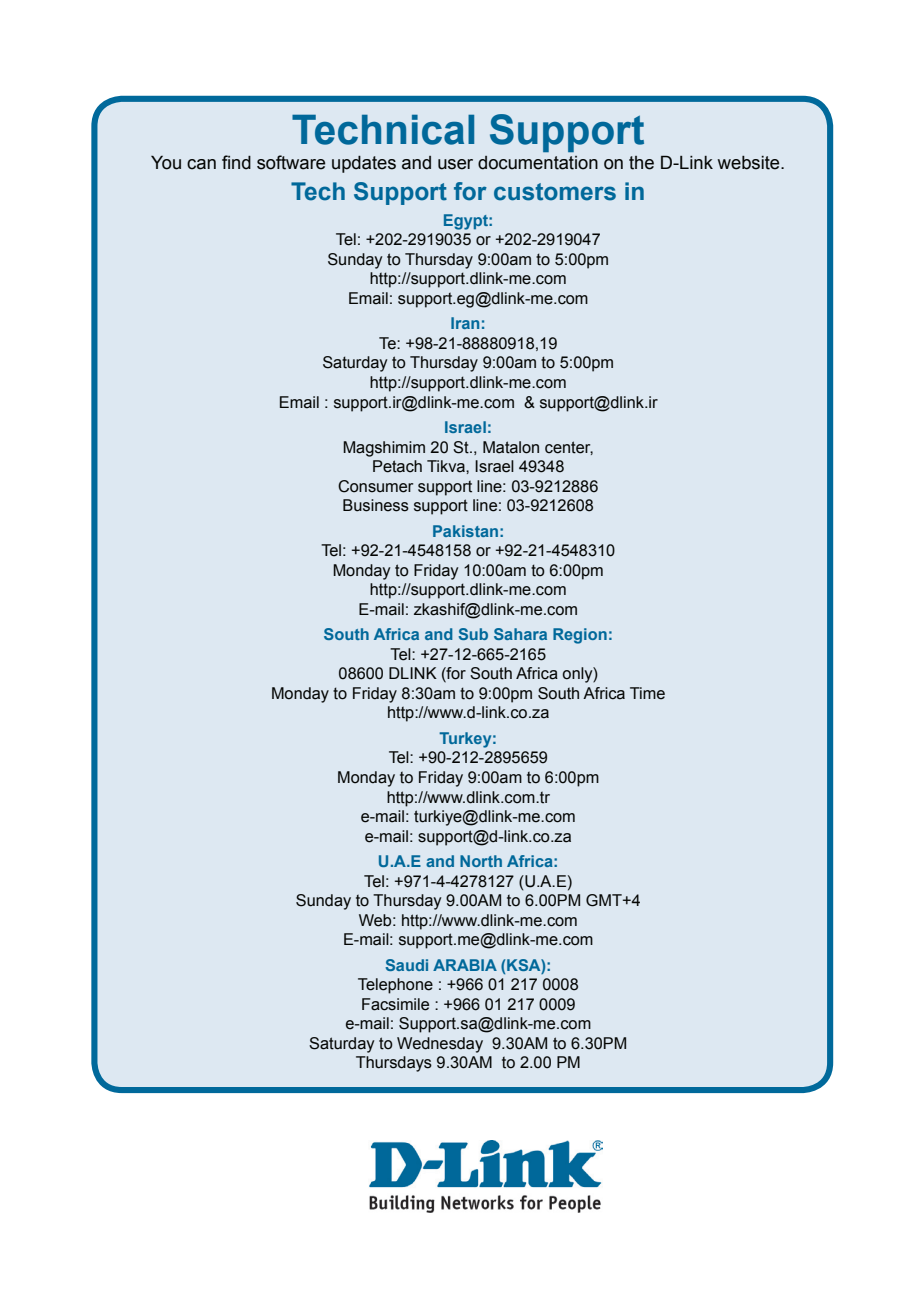
<style>
.page{position:relative;width:922px;height:1297px;background:#fff}
.page>*{position:absolute;margin:0;border:0;box-sizing:border-box;transform-origin:0 0}
.t1{font:700 40.75px "Arial";color:#00689a}
.t2{font:700 24.5px "Arial";color:#00689a}
.t3{font:18.25px "Arial";color:#040503}
.t4{font:16.25px/19.5px "Arial";color:#040503;text-align:center}
.t5{font:700 16.25px "Arial";color:#00689a}
</style>
<div class="page">
<div style="left:94px;top:99px;width:735px;height:991px;background:#dde8f2;border-radius:28px"></div>
<div style="left:91px;top:96px;width:742px;height:997px;border:6px solid #00699b;border-radius:28px"></div>
<img style="left:369px;top:1140px;width:233px;height:73px">
<h1 class="t1" style="left:292px;top:103px;width:354px">Technical Support</h1>
<p class="t3" style="left:151px;top:150px;width:635px">You can find software updates and user documentation on the D-Link website.</p>
<h2 class="t2" style="left:291px;top:176px;width:356px">Tech Support for customers in</h2>
<p class="t5" style="left:443px;top:209px;width:52px">Egypt:</p>
<p class="t4" style="left:327px;top:230px;width:283px">Tel: +202-2919035 or +202-2919047<br>Sunday to Thursday 9:00am to 5:00pm http://support.dlink-me.com<br>Email: support.eg@dlink-me.com</p>
<p class="t5" style="left:450px;top:313px;width:37px">Iran:</p>
<p class="t4" style="left:279px;top:334px;width:380px">Te: +98-21-88880918,19<br>Saturday to Thursday 9:00am to 5:00pm http://support.dlink-me.com<br>Email : support.ir@dlink-me.com &amp; support@dlink.ir</p>
<p class="t5" style="left:444px;top:416px;width:50px">Israel:</p>
<p class="t4" style="left:338px;top:437px;width:262px">Magshimim 20 St., Matalon center, Petach Tikva, Israel 49348<br>Consumer support line: 03-9212886<br>Business support line: 03-9212608</p>
<p class="t5" style="left:432px;top:520px;width:74px">Pakistan:</p>
<p class="t4" style="left:321px;top:541px;width:295px">Tel: +92-21-4548158 or +92-21-4548310<br>Monday to Friday 10:00am to 6:00pm http://support.dlink-me.com<br>E-mail: zkashif@dlink-me.com</p>
<p class="t5" style="left:323px;top:624px;width:291px">South Africa and Sub Sahara Region:</p>
<p class="t4" style="left:271px;top:644px;width:396px">Tel: +27-12-665-2165<br>08600 DLINK (for South Africa only)<br>Monday to Friday 8:30am to 9:00pm South Africa Time http://www.d-link.co.za</p>
<p class="t5" style="left:439px;top:727px;width:59px">Turkey:</p>
<p class="t4" style="left:337px;top:748px;width:263px">Tel: +90-212-2895659<br>Monday to Friday 9:00am to 6:00pm http://www.dlink.com.tr<br>e-mail: turkiye@dlink-me.com e-mail: support@d-link.co.za</p>
<p class="t5" style="left:378px;top:850px;width:182px">U.A.E and North Africa:</p>
<p class="t4" style="left:296px;top:871px;width:346px">Tel: +971-4-4278127 (U.A.E)<br>Sunday to Thursday 9.00AM to 6.00PM GMT+4<br>Web: http://www.dlink-me.com<br>E-mail: support.me@dlink-me.com</p>
<p class="t5" style="left:385px;top:954px;width:168px">Saudi ARABIA (KSA):</p>
<p class="t4" style="left:309px;top:975px;width:319px">Telephone : +966 01 217 0008<br>Facsimile : +966 01 217 0009<br>e-mail: Support.sa@dlink-me.com<br>Saturday to Wednesday 9.30AM to 6.30PM<br>Thursdays 9.30AM to 2.00 PM</p>
</div>
